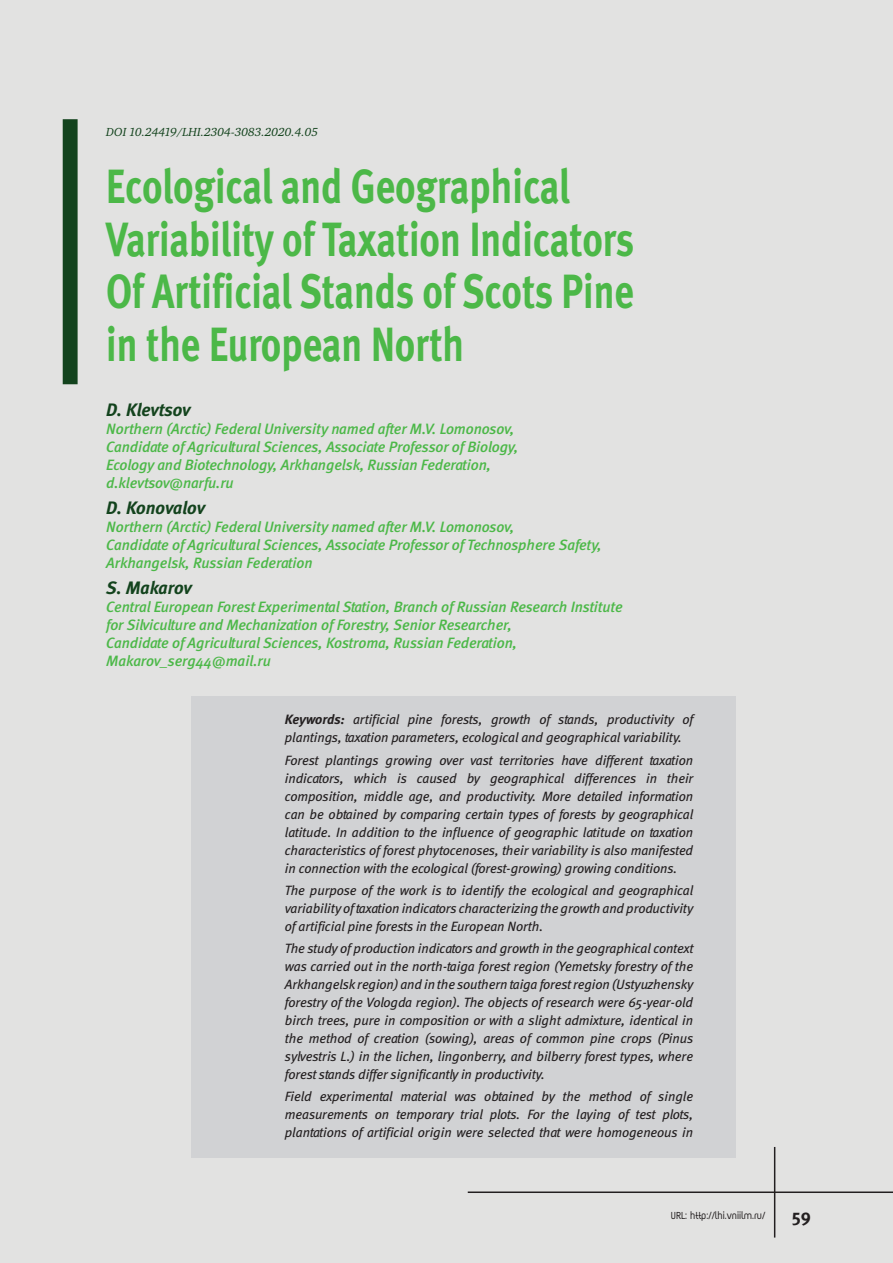
<style>
.page{position:relative;width:893px;height:1263px;background:#e2e2e1}
.page>*{position:absolute;margin:0;border:0;box-sizing:border-box;transform-origin:0 0}
.Zag_1{font:48px/52.5px "Meta Bold LFC";color:#4cb848;scale:.8 1}
.Zag_Avtor{font:italic 18px "Meta Bold C";letter-spacing:-.005em;color:#13431d}
.t1{font:18px "Meta Bold C";color:#231f20}
.Zag_Avtor_01{font:italic 15px/18px "Meta Medium C";letter-spacing:-.01em;color:#4cb848}
.Annotaciya{font:italic 13.5px/18px "Meta Book C";letter-spacing:-.005em;color:#231f20;text-align:justify}
.UDK{font:italic 12px "Charter C";color:#13431d}
.t2{font:700 12px "Magic C";color:#231f20}
.s1{font-family:"Meta Bold C"}
</style>
<div class="page">
<hr style="left:468px;top:1191px;width:425px;height:2px;background:#231f20">
<hr style="left:774px;top:1147px;width:1px;height:90px;background:#231f20">
<div style="left:63px;top:119px;width:15px;height:265px;background:#13431d"></div>
<div style="left:191px;top:697px;width:545px;height:65px;background:#d1d2d4"></div>
<div style="left:191px;top:737px;width:545px;height:155px;background:#d1d2d4"></div>
<div style="left:191px;top:867px;width:545px;height:84px;background:#d1d2d4"></div>
<div style="left:191px;top:925px;width:545px;height:174px;background:#d1d2d4"></div>
<div style="left:191px;top:1074px;width:545px;height:83px;background:#d1d2d4"></div>
<p class="UDK" style="left:106px;top:126px;width:213px">DOI 10.24419/LHI.2304-3083.2020.4.05</p>
<p class="Zag_1" style="left:106px;top:160px;width:661px">Ecological and Geographical<br>Variability of Taxation Indicators<br>Of Artificial Stands of Scots Pine in the European North</p>
<p class="Zag_Avtor" style="left:106px;top:399px;width:86px">D. Klevtsov</p>
<p class="Zag_Avtor_01" style="left:106px;top:420px;width:413px">Northern (Arctic) Federal University named after M.V. Lomonosov, Candidate of Agricultural Sciences, Associate Professor of Biology, Ecology and Biotechnology, Arkhangelsk, Russian Federation, d.klevtsov@narfu.ru</p>
<p class="Zag_Avtor" style="left:106px;top:497px;width:100px">D. Konovalov</p>
<p class="Zag_Avtor_01" style="left:106px;top:518px;width:497px">Northern (Arctic) Federal University named after M.V. Lomonosov,<br>Candidate of Agricultural Sciences, Associate Professor of Technosphere Safety,<br>Arkhangelsk, Russian Federation</p>
<p class="Zag_Avtor" style="left:106px;top:577px;width:87px">S. Makarov</p>
<p class="Zag_Avtor_01" style="left:106px;top:598px;width:518px">Central European Forest Experimental Station, Branch of Russian Research Institute for Silviculture and Mechanization of Forestry, Senior Researcher,<br>Candidate of Agricultural Sciences, Kostroma, Russian Federation, Makarov_serg44@mail.ru</p>
<p class="Annotaciya" style="left:285px;top:711px;width:410px"><span class="s1">Keywords:</span> artificial pine forests, growth of stands, productivity of plantings, taxation parameters, ecological and geographical variability.</p>
<p class="Annotaciya" style="left:285px;top:751px;width:410px">Forest plantings growing over vast territories have different taxation indicators, which is caused by geographical differences in their composition, middle age, and productivity. More detailed information can be obtained by comparing certain types of forests by geographical latitude. In addition to the influence of geographic latitude on taxation characteristics of forest phytocenoses, their variability is also manifested in connection with the ecological (forest-growing) growing conditions.</p>
<p class="Annotaciya" style="left:285px;top:881px;width:410px">The purpose of the work is to identify the ecological and geographical variability of taxation indicators characterizing the growth and productivity of artificial pine forests in the European North.</p>
<p class="Annotaciya" style="left:285px;top:939px;width:410px">The study of production indicators and growth in the geographical context was carried out in the north-taiga forest region (Yemetsky forestry of the Arkhangelsk region) and in the southern taiga forest region (Ustyuzhensky forestry of the Vologda region). The objects of research were 65-year-old birch trees, pure in composition or with a slight admixture, identical in the method of creation (sowing), areas of common pine crops (Pinus sylvestris L.) in the lichen, lingonberry, and bilberry forest types, where forest stands differ significantly in productivity.</p>
<p class="Annotaciya" style="left:285px;top:1088px;width:410px">Field experimental material was obtained by the method of single measurements on temporary trial plots. For the laying of test plots, plantations of artificial origin were selected that were homogeneous in</p>
<p class="t2" style="left:671px;top:1210px;width:96px">URL: http://lhi.vniilm.ru/</p>
<h2 class="t1" style="left:792px;top:1205px;width:21px">59</h2>
</div>
